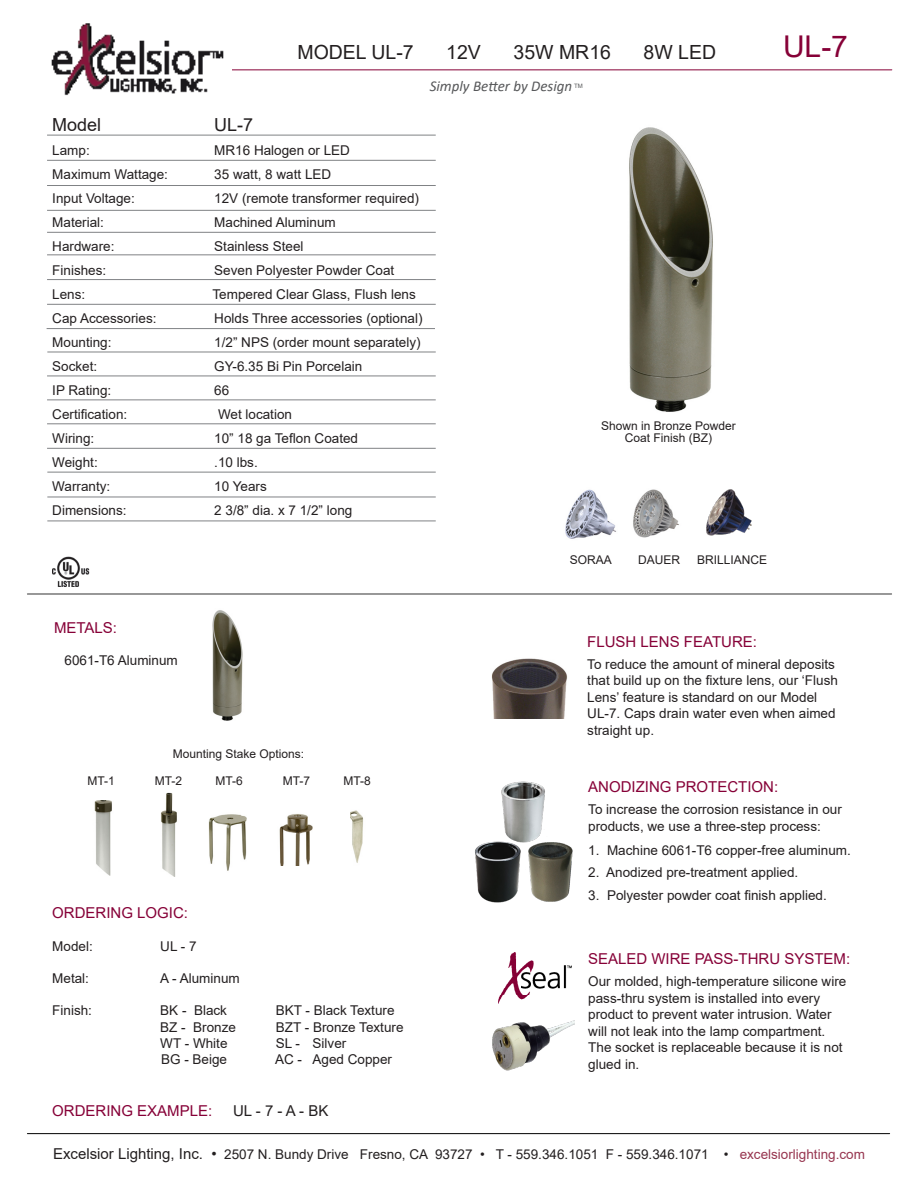
<style>
.page{position:relative;width:918px;height:1188px;background:#fff}
.page>*{position:absolute;margin:0;border:0;box-sizing:border-box;transform-origin:0 0}
.t1{font:30px "Arial";color:#860037}
.t2{font:19.5px "Arial";color:#231f20}
.t3{font:18px "Arial";color:#231f20}
.t4{font:15px "Arial";color:#860037}
.t5{font:italic 15px "Calibri";color:#57585a}
.t6{font:15px "Arial";color:#231f20}
.t7{font:13.5px/16.5px "Arial";color:#231f20}
.t8{font:12px/12px "Arial";color:#231f20;text-align:center}
.t9{font:6px "Arial";color:#57585a}
.s1{font-size:15px}
.s2{color:#973650}
</style>
<div class="page">
<hr style="left:47px;top:135px;width:389px;height:1px;background:#808285">
<hr style="left:47px;top:160px;width:389px;height:1px;background:#808285">
<hr style="left:47px;top:185px;width:389px;height:1px;background:#808285">
<hr style="left:47px;top:210px;width:389px;height:1px;background:#808285">
<hr style="left:47px;top:232px;width:389px;height:1px;background:#808285">
<hr style="left:47px;top:255px;width:389px;height:1px;background:#808285">
<hr style="left:47px;top:279px;width:389px;height:1px;background:#808285">
<hr style="left:47px;top:304px;width:389px;height:1px;background:#808285">
<hr style="left:47px;top:328px;width:388px;height:1px;background:#808285">
<hr style="left:47px;top:352px;width:389px;height:1px;background:#808285">
<hr style="left:47px;top:376px;width:389px;height:1px;background:#808285">
<hr style="left:47px;top:400px;width:389px;height:1px;background:#808285">
<hr style="left:47px;top:424px;width:389px;height:1px;background:#808285">
<hr style="left:47px;top:448px;width:389px;height:1px;background:#808285">
<hr style="left:47px;top:472px;width:389px;height:1px;background:#808285">
<hr style="left:47px;top:497px;width:389px;height:1px;background:#808285">
<hr style="left:47px;top:521px;width:389px;height:1px;background:#808285">
<img style="left:629px;top:127px;width:84px;height:285px">
<img style="left:212px;top:610px;width:31px;height:111px">
<hr style="left:27px;top:594px;width:865px;height:1px;background:#333">
<hr style="left:27px;top:1133px;width:863px;height:1px;background:#000">
<hr style="left:223px;top:69px;width:669px;height:1px;background:#860037">
<img style="left:51px;top:23px;width:180px;height:73px">
<img style="left:491px;top:658px;width:77px;height:61px">
<img style="left:350px;top:810px;width:13px;height:53px">
<img style="left:94px;top:801px;width:18px;height:75px">
<img style="left:208px;top:814px;width:39px;height:57px">
<img style="left:279px;top:814px;width:34px;height:52px">
<img style="left:161px;top:792px;width:16px;height:85px">
<img style="left:492px;top:1020px;width:83px;height:51px">
<img style="left:499px;top:952px;width:72px;height:50px">
<img style="left:501px;top:781px;width:44px;height:62px">
<img style="left:475px;top:840px;width:47px;height:63px">
<img style="left:525px;top:839px;width:48px;height:63px">
<img style="left:53px;top:556px;width:37px;height:30px">
<img style="left:565px;top:489px;width:51px;height:50px">
<img style="left:633px;top:489px;width:46px;height:49px">
<img style="left:706px;top:489px;width:46px;height:47px">
<p class="t2" style="left:297px;top:38px;width:118px">MODEL UL-7</p>
<p class="t2" style="left:446px;top:38px;width:36px">12V</p>
<p class="t2" style="left:514px;top:38px;width:99px">35W MR16</p>
<p class="t2" style="left:644px;top:38px;width:74px">8W LED</p>
<p class="t5" style="left:430px;top:76px;width:144px">Simply Better by Design</p>
<p class="t9" style="left:574px;top:82px;width:10px">TM</p>
<p class="t3" style="left:52px;top:112px;width:51px">Model</p>
<p class="t3" style="left:214px;top:112px;width:41px">UL-7</p>
<p class="t7" style="left:52px;top:142px;width:39px">Lamp:</p>
<p class="t7" style="left:214px;top:142px;width:137px">MR16 Halogen or LED</p>
<p class="t7" style="left:52px;top:166px;width:117px">Maximum Wattage:</p>
<p class="t7" style="left:214px;top:166px;width:119px">35 watt, 8 watt LED</p>
<p class="t7" style="left:52px;top:190px;width:84px">Input Voltage:</p>
<p class="t7" style="left:214px;top:190px;width:206px">12V (remote transformer required)</p>
<p class="t7" style="left:52px;top:214px;width:53px">Material:</p>
<p class="t7" style="left:214px;top:214px;width:123px">Machined Aluminum</p>
<p class="t7" style="left:52px;top:238px;width:64px">Hardware:</p>
<p class="t7" style="left:214px;top:238px;width:91px">Stainless Steel</p>
<p class="t7" style="left:52px;top:262px;width:56px">Finishes:</p>
<p class="t7" style="left:214px;top:262px;width:182px">Seven Polyester Powder Coat</p>
<p class="t7" style="left:52px;top:286px;width:35px">Lens:</p>
<p class="t7" style="left:213px;top:286px;width:205px">Tempered Clear Glass, Flush lens</p>
<p class="t7" style="left:52px;top:310px;width:106px">Cap Accessories:</p>
<p class="t7" style="left:214px;top:310px;width:210px">Holds Three accessories (optional)</p>
<p class="t7" style="left:52px;top:334px;width:61px">Mounting:</p>
<p class="t7" style="left:214px;top:334px;width:208px">1/2” NPS (order mount separately)</p>
<p class="t7" style="left:52px;top:358px;width:47px">Socket:</p>
<p class="t7" style="left:214px;top:358px;width:150px">GY-6.35 Bi Pin Porcelain</p>
<p class="t7" style="left:52px;top:382px;width:61px">IP Rating:</p>
<p class="t7" style="left:214px;top:382px;width:17px">66</p>
<p class="t7" style="left:52px;top:406px;width:77px">Certification:</p>
<p class="t7" style="left:218px;top:406px;width:76px">Wet location</p>
<p class="t7" style="left:52px;top:430px;width:43px">Wiring:</p>
<p class="t7" style="left:214px;top:430px;width:145px">10” 18 ga Teflon Coated</p>
<p class="t7" style="left:52px;top:454px;width:47px">Weight:</p>
<p class="t7" style="left:214px;top:454px;width:45px">.10 lbs.</p>
<p class="t7" style="left:52px;top:478px;width:60px">Warranty:</p>
<p class="t7" style="left:214px;top:478px;width:54px">10 Years</p>
<p class="t7" style="left:52px;top:502px;width:76px">Dimensions:</p>
<p class="t7" style="left:214px;top:502px;width:140px">2 3/8” dia. x 7 1/2” long</p>
<p class="t8" style="left:601px;top:420px;width:136px">Shown in Bronze Powder<br>Coat Finish (BZ)</p>
<p class="t8" style="left:570px;top:553px;width:44px">SORAA</p>
<p class="t8" style="left:638px;top:553px;width:43px">DAUER</p>
<p class="t8" style="left:697px;top:553px;width:72px">BRILLIANCE</p>
<p class="t1" style="left:783px;top:25px;width:67px">UL-7</p>
<p class="t4" style="left:54px;top:617px;width:65px">METALS:</p>
<p class="t7" style="left:65px;top:652px;width:115px">6061-T6 Aluminum</p>
<p class="t8" style="left:173px;top:748px;width:133px">Mounting Stake Options:</p>
<p class="t8" style="left:87px;top:775px;width:29px">MT-1</p>
<p class="t8" style="left:155px;top:775px;width:29px">MT-2</p>
<p class="t8" style="left:215px;top:775px;width:29px">MT-6</p>
<p class="t8" style="left:283px;top:775px;width:29px">MT-7</p>
<p class="t8" style="left:343px;top:775px;width:29px">MT-8</p>
<p class="t4" style="left:52px;top:903px;width:137px">ORDERING LOGIC:</p>
<p class="t7" style="left:52px;top:938px;width:42px">Model:</p>
<p class="t7" style="left:160px;top:938px;width:38px">UL - 7</p>
<p class="t7" style="left:52px;top:970px;width:38px">Metal:</p>
<p class="t7" style="left:160px;top:970px;width:81px">A - Aluminum</p>
<p class="t7" style="left:52px;top:1002px;width:41px">Finish:</p>
<p class="t7" style="left:160px;top:1002px;width:68px">BK - Black</p>
<p class="t7" style="left:276px;top:1002px;width:120px">BKT - Black Texture</p>
<p class="t7" style="left:160px;top:1019px;width:77px">BZ - Bronze</p>
<p class="t7" style="left:276px;top:1019px;width:129px">BZT - Bronze Texture</p>
<p class="t7" style="left:160px;top:1035px;width:69px">WT - White</p>
<p class="t7" style="left:276px;top:1035px;width:72px">SL - Silver</p>
<p class="t7" style="left:161px;top:1051px;width:68px">BG - Beige</p>
<p class="t7" style="left:275px;top:1051px;width:119px">AC - Aged Copper</p>
<p class="t4" style="left:52px;top:1101px;width:162px">ORDERING EXAMPLE:</p>
<p class="t6" style="left:233px;top:1101px;width:97px">UL - 7 - A - BK</p>
<p class="t4" style="left:587px;top:631px;width:171px">FLUSH LENS FEATURE:</p>
<p class="t7" style="left:587px;top:656px;width:252px">To reduce the amount of mineral deposits that build up on the fixture lens, our ‘Flush Lens’ feature is standard on our Model UL-7. Caps drain water even when aimed straight up.</p>
<p class="t4" style="left:588px;top:776px;width:192px">ANODIZING PROTECTION:</p>
<p class="t7" style="left:588px;top:801px;width:255px">To increase the corrosion resistance in our products, we use a three-step process:</p>
<p class="t7" style="left:588px;top:842px;width:264px">1. Machine 6061-T6 copper-free aluminum.</p>
<p class="t7" style="left:588px;top:864px;width:212px">2. Anodized pre-treatment applied.</p>
<p class="t7" style="left:588px;top:887px;width:240px">3. Polyester powder coat finish applied.</p>
<p class="t4" style="left:588px;top:948px;width:264px">SEALED WIRE PASS-THRU SYSTEM:</p>
<p class="t7" style="left:588px;top:973px;width:260px">Our molded, high-temperature silicone wire pass-thru system is installed into every product to prevent water intrusion. Water will not leak into the lamp compartment.<br>The socket is replaceable because it is not glued in.</p>
<p class="t7" style="left:53px;top:1146px;width:813px"><span class="s1">Excelsior Lighting, Inc. •</span> 2507 N. Bundy Drive Fresno, CA 93727 • T - 559.346.1051 F - 559.346.1071 • <span class="s2">excelsiorlighting.com</span></p>
</div>
